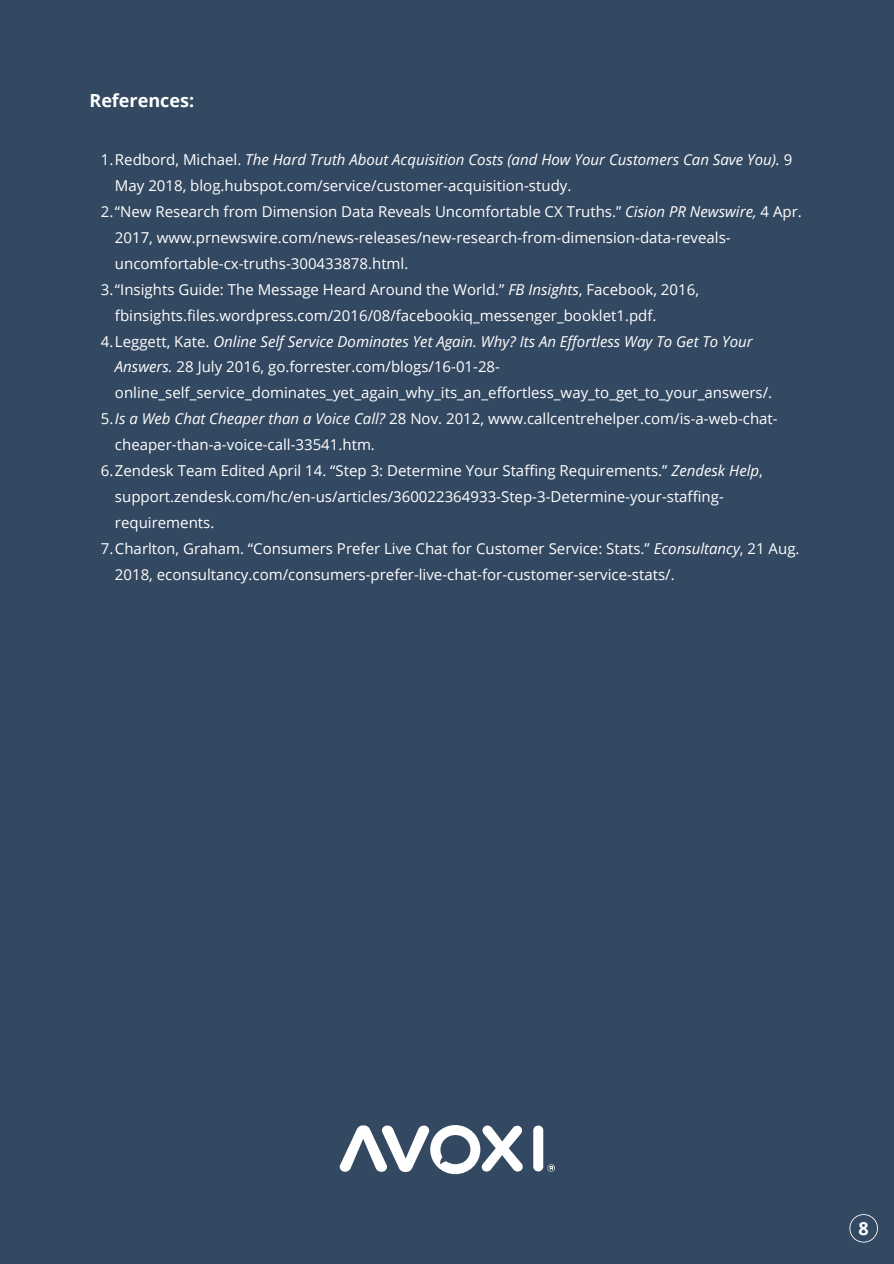
<style>
.page{position:relative;width:894px;height:1264px;background:#fff}
.page>*{position:absolute;margin:0;border:0;box-sizing:border-box;transform-origin:0 0}
.t1{font:700 18px "Open Sans";color:#fff}
.t2{font:15px "Open Sans";color:#fff}
.t3{font:italic 15px "Open Sans";color:#fff}
.s1{font-style:normal}
.s2{font-style:italic}
</style>
<div class="page">
<div style="left:0;top:0;width:893px;height:1263px;background:#334861"></div>
<svg style="left:533px;top:1125px;width:21px;height:46px"></svg>
<svg style="left:339px;top:1125px;width:183px;height:49px"></svg>
<svg style="left:849px;top:1214px;width:28px;height:28px"></svg>
<p class="t1" style="left:89px;top:87px;width:106px">References:</p>
<p class="t3" style="left:101px;top:149px;width:692px"><span class="s1">1.Redbord, Michael.</span> The Hard Truth About Acquisition Costs (and How Your Customers Can Save You). <span class="s1">9</span></p>
<p class="t2" style="left:115px;top:175px;width:458px">May 2018, blog.hubspot.com/service/customer-acquisition-study.</p>
<p class="t2" style="left:101px;top:201px;width:702px">2.“New Research from Dimension Data Reveals Uncomfortable CX Truths.” <span class="s2">Cision PR Newswire,</span> 4 Apr.</p>
<p class="t2" style="left:115px;top:227px;width:617px">2017, www.prnewswire.com/news-releases/new-research-from-dimension-data-reveals-</p>
<p class="t2" style="left:115px;top:253px;width:295px">uncomfortable-cx-truths-300433878.html.</p>
<p class="t2" style="left:101px;top:279px;width:599px">3.“Insights Guide: The Message Heard Around the World.” <span class="s2">FB Insights</span>, Facebook, 2016,</p>
<p class="t2" style="left:115px;top:304px;width:543px">fbinsights.files.wordpress.com/2016/08/facebookiq_messenger_booklet1.pdf.</p>
<p class="t3" style="left:101px;top:330px;width:653px"><span class="s1">4.Leggett, Kate.</span> Online Self Service Dominates Yet Again. Why? Its An Effortless Way To Get To Your</p>
<p class="t2" style="left:115px;top:356px;width:386px"><span class="s2">Answers.</span> 28 July 2016, go.forrester.com/blogs/16-01-28-</p>
<p class="t2" style="left:115px;top:382px;width:658px">online_self_service_dominates_yet_again_why_its_an_effortless_way_to_get_to_your_answers/.</p>
<p class="t2" style="left:101px;top:408px;width:678px">5.<span class="s2">Is a Web Chat Cheaper than a Voice Call?</span> 28 Nov. 2012, www.callcentrehelper.com/is-a-web-chat-</p>
<p class="t2" style="left:115px;top:434px;width:261px">cheaper-than-a-voice-call-33541.htm.</p>
<p class="t2" style="left:101px;top:460px;width:663px">6.Zendesk Team Edited April 14. “Step 3: Determine Your Staffing Requirements.” <span class="s2">Zendesk Help</span>,</p>
<p class="t2" style="left:115px;top:486px;width:610px">support.zendesk.com/hc/en-us/articles/360022364933-Step-3-Determine-your-staffing-</p>
<p class="t2" style="left:115px;top:512px;width:101px">requirements.</p>
<p class="t2" style="left:101px;top:538px;width:700px">7.Charlton, Graham. “Consumers Prefer Live Chat for Customer Service: Stats.” <span class="s2">Econsultancy</span>, 21 Aug.</p>
<p class="t2" style="left:115px;top:563px;width:561px">2018, econsultancy.com/consumers-prefer-live-chat-for-customer-service-stats/.</p>
<p class="t1" style="left:858px;top:1215px;width:12px">8</p>
</div>
